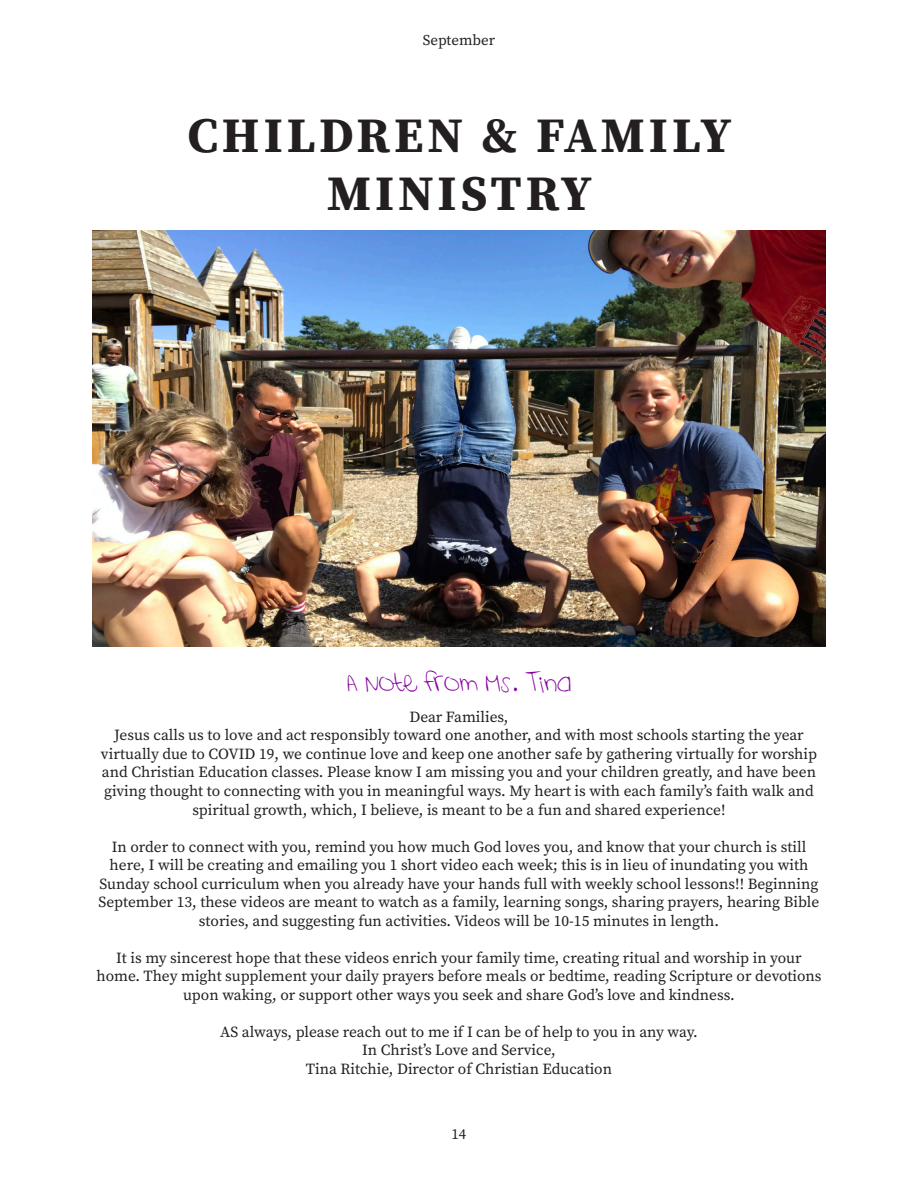
<style>
.page{position:relative;width:918px;height:1188px;background:#fff}
.page>*{position:absolute;margin:0;border:0;box-sizing:border-box;transform-origin:0 0}
.Headline_-_32pt_Bold{font:700 49.35px/58.7px "Source Serif Pro";letter-spacing:.08em;color:#231f20;text-align:center}
.Title_Pull_Text_-_Ce{font:15.45px/18.5px "Source Serif Pro";color:#231f20;text-align:center}
.Body_Text_-_1st_Lett{font:15.45px "Shining Like Stars";color:#85009f}
.Headline_-_50pt_Semi{font:15px "Source Serif Pro";color:#231f20}
</style>
<div class="page">
<img style="left:92px;top:231px;width:734px;height:415px">
<p class="Headline_-_50pt_Semi" style="left:423px;top:30px;width:74px">September</p>
<p class="Headline_-_32pt_Bold" style="left:187px;top:105px;width:546px">CHILDREN &amp; FAMILY<br>MINISTRY</p>
<p class="Body_Text_-_1st_Lett" style="left:347px;top:677px;width:226px">A Note from Ms. Tina</p>
<p class="Title_Pull_Text_-_Ce" style="left:409px;top:708px;width:101px">Dear Families,</p>
<p class="Title_Pull_Text_-_Ce" style="left:101px;top:726px;width:718px">Jesus calls us to love and act responsibly toward one another, and with most schools starting the year virtually due to COVID 19, we continue love and keep one another safe by gathering virtually for worship and Christian Education classes. Please know I am missing you and your children greatly, and have been giving thought to connecting with you in meaningful ways. My heart is with each family’s faith walk and spiritual growth, which, I believe, is meant to be a fun and shared experience!</p>
<p class="Title_Pull_Text_-_Ce" style="left:99px;top:837px;width:722px">In order to connect with you, remind you how much God loves you, and know that your church is still here, I will be creating and emailing you 1 short video each week; this is in lieu of inundating you with Sunday school curriculum when you already have your hands full with weekly school lessons!! Beginning September 13, these videos are meant to watch as a family, learning songs, sharing prayers, hearing Bible stories, and suggesting fun activities. Videos will be 10-15 minutes in length.</p>
<p class="Title_Pull_Text_-_Ce" style="left:96px;top:948px;width:727px">It is my sincerest hope that these videos enrich your family time, creating ritual and worship in your home. They might supplement your daily prayers before meals or bedtime, reading Scripture or devotions upon waking, or support other ways you seek and share God’s love and kindness.</p>
<p class="Title_Pull_Text_-_Ce" style="left:220px;top:1022px;width:479px">AS always, please reach out to me if I can be of help to you in any way.</p>
<p class="Title_Pull_Text_-_Ce" style="left:362px;top:1041px;width:195px">In Christ’s Love and Service,</p>
<p class="Title_Pull_Text_-_Ce" style="left:306px;top:1059px;width:308px">Tina Ritchie, Director of Christian Education</p>
<p class="Headline_-_50pt_Semi" style="left:452px;top:1124px;width:16px">14</p>
</div>
